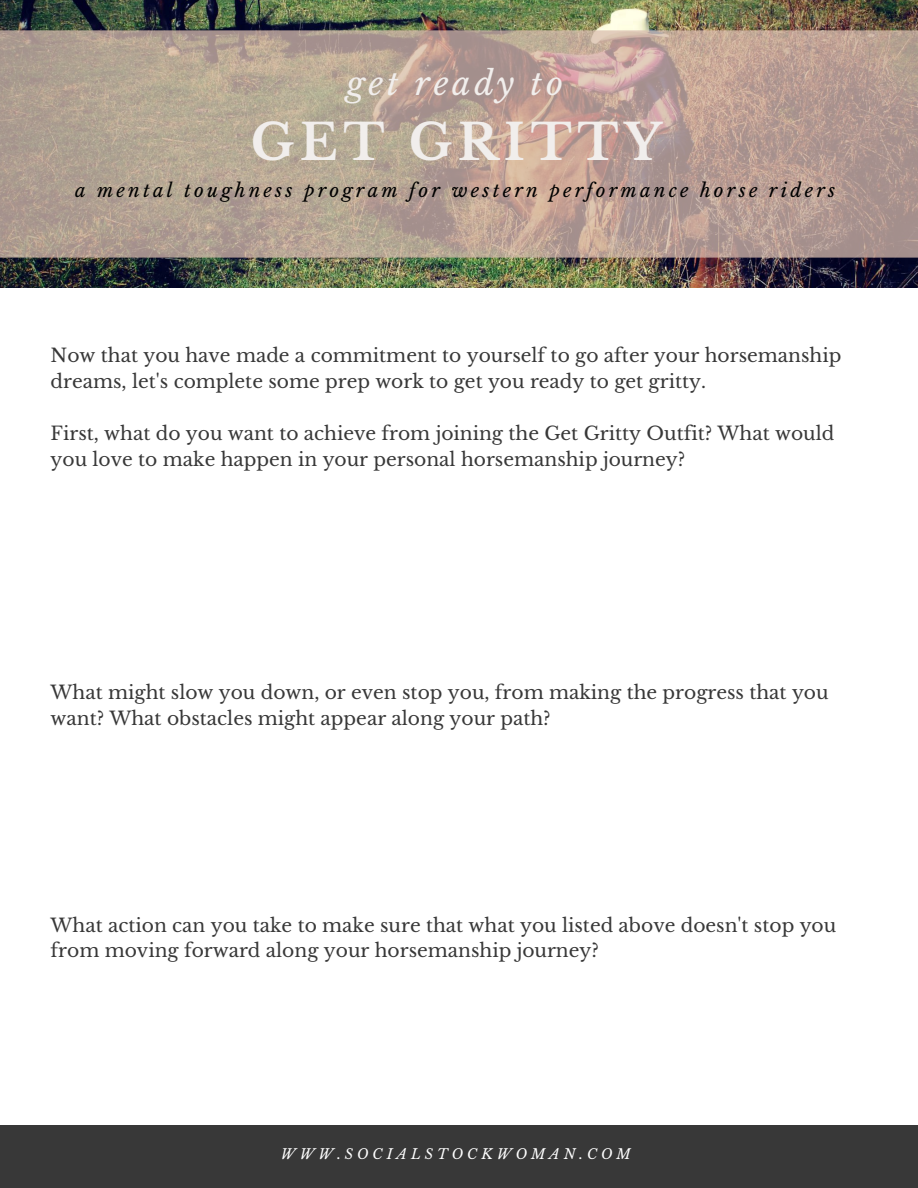
<style>
.page{position:relative;width:918px;height:1188px;background:#fff}
.page>*{position:absolute;margin:0;border:0;box-sizing:border-box;transform-origin:0 0}
.t1{font:700 49.8px "Libre Baskerville";letter-spacing:.11em;color:#f1eeec}
.t2{font:italic 32.7px "Libre Baskerville";letter-spacing:.11em;color:#f1eeec}
.t3{font:18.75px/25.8px "Libre Baskerville";color:#383838}
.t4{font:italic 18.75px "Libre Baskerville";letter-spacing:.17em;color:#000}
.t5{font:italic 13.95px "Libre Baskerville";letter-spacing:.28em;color:#fff}
</style>
<div class="page">
<div style="left:0;top:1125px;width:918px;height:63px;background:#383838"></div>
<img style="left:0;top:0;width:918px;height:288px">
<svg style="left:0;top:30px;width:918px;height:228px"></svg>
<h2 class="t2" style="left:347px;top:63px;width:218px">get ready to</h2>
<h1 class="t1" style="left:251px;top:111px;width:413px">GET GRITTY</h1>
<p class="t4" style="left:75px;top:179px;width:762px">a mental toughness program for western performance horse riders</p>
<p class="t3" style="left:51px;top:343px;width:792px">Now that you have made a commitment to yourself to go after your horsemanship dreams, let's complete some prep work to get you ready to get gritty.</p>
<p class="t3" style="left:51px;top:420px;width:785px">First, what do you want to achieve from joining the Get Gritty Outfit? What would you love to make happen in your personal horsemanship journey?</p>
<p class="t3" style="left:51px;top:679px;width:780px">What might slow you down, or even stop you, from making the progress that you want? What obstacles might appear along your path?</p>
<p class="t3" style="left:51px;top:912px;width:787px">What action can you take to make sure that what you listed above doesn't stop you from moving forward along your horsemanship journey?</p>
<p class="t5" style="left:281px;top:1145px;width:351px">WWW.SOCIALSTOCKWOMAN.COM</p>
</div>
